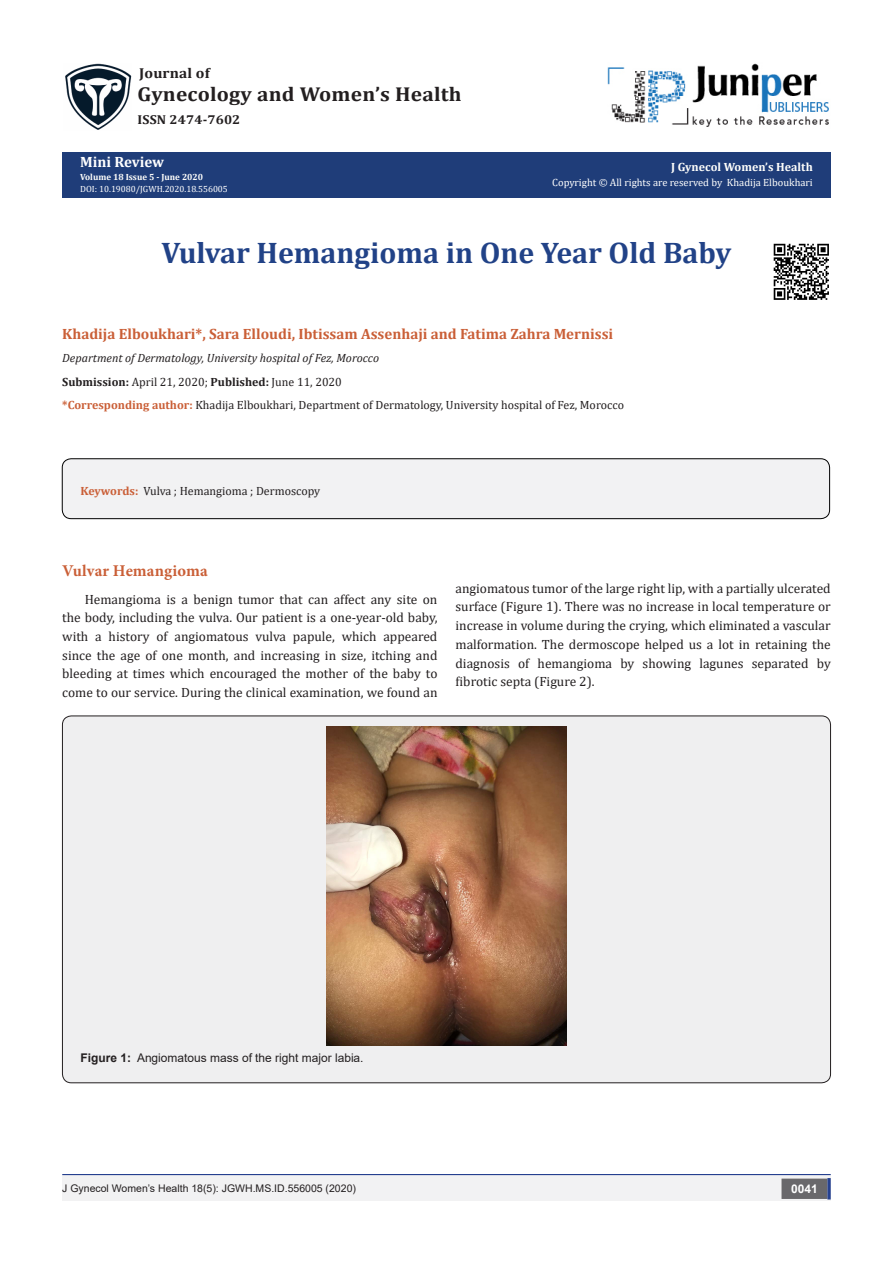
<style>
.page{position:relative;width:893px;height:1263px;background:#fff}
.page>*{position:absolute;margin:0;border:0;box-sizing:border-box;transform-origin:0 0}
.t1{font:700 29.85px "Cambria";color:#214287}
.t2{font:700 20.1px "Cambria";letter-spacing:.01em;color:#231f20;scale:1.06 1}
.t3{font:700 16.5px "Minion Pro";letter-spacing:.01em;color:#ca5f37}
.t4{font:700 15px "Cambria";color:#ca5f37}
.t5{font:700 15px "Cambria";color:#fff}
.t6{font:700 14.4px "Cambria";letter-spacing:.01em;color:#231f20;scale:1.06 1}
.t7{font:13.5px/18.8px "Cambria";color:#231f20;text-align:justify}
.t8{font:700 12.9px "Cambria";letter-spacing:.01em;color:#231f20;scale:1.06 1}
.t9{font:12px "Cambria";color:#231f20}
.t10{font:italic 12px "Cambria";color:#231f20}
.t11{font:12px "Arial";color:#231f20}
.t12{font:700 12px "Cambria";color:#fffffc}
.t13{font:700 12px "Arial";color:#fff}
.t14{font:10.5px "Arial";color:#231f20}
.t15{font:10.5px "Cambria";color:#fff}
.t16{font:9px "Cambria";color:#fff}
.t17{font:700 9px "Cambria";color:#fffffc}
.s1{color:#fffffc}
.s2{font-weight:700}
.s3{font-weight:700;color:#ca5f37}
</style>
<div class="page">
<div style="left:62px;top:153px;width:769px;height:45px;background:#1f3d79"></div>
<div style="left:62px;top:1175px;width:441px;height:26px;background:#f2f2f3"></div>
<div style="left:503px;top:1175px;width:328px;height:26px;background:#f2f2f3"></div>
<div style="left:782px;top:1179px;width:45px;height:19px;background:#69686b"></div>
<div style="left:781px;top:1178px;width:46px;height:21px;border:2px solid #69686b"></div>
<svg style="left:827px;top:1178px;width:4px;height:21px"></svg>
<img style="left:65px;top:63px;width:66px;height:67px">
<img style="left:607px;top:63px;width:222px;height:64px">
<hr style="left:62px;top:1174px;width:769px;height:1px;background:#25408f">
<img style="left:773px;top:243px;width:56px;height:57px">
<div style="left:62px;top:459px;width:768px;height:60px;background:#f2f2f3;border-radius:9px"></div>
<div style="left:62px;top:458px;width:768px;height:61px;border:1px solid #000;border-radius:9px"></div>
<div style="left:62px;top:716px;width:768px;height:367px;background:#efeff0;border-radius:9px"></div>
<img style="left:327px;top:726px;width:239px;height:320px">
<p class="t6" style="left:139px;top:63px;width:68px">Journal of</p>
<p class="t2" style="left:138px;top:80px;width:307px">Gynecology and Women’s Health</p>
<p class="t8" style="left:138px;top:110px;width:98px">ISSN 2474-7602</p>
<p class="t5" style="left:80px;top:152px;width:85px">Mini Review</p>
<p class="t17" style="left:80px;top:170px;width:125px">Volume 18 Issue 5 - June 2020</p>
<p class="t16" style="left:80px;top:184px;width:149px">DOI: 10.19080/JGWH.2020.18.556005</p>
<p class="t12" style="left:671px;top:158px;width:143px">J Gynecol Women’s Health</p>
<p class="t15" style="left:552px;top:177px;width:262px">Copyright © All rights are reserved by <span class="s1">Khadija Elboukhari</span></p>
<p class="t1" style="left:161px;top:232px;width:571px">Vulvar Hemangioma in One Year Old Baby</p>
<p class="t4" style="left:62px;top:323px;width:552px">Khadija Elboukhari*, Sara Elloudi, Ibtissam Assenhaji and Fatima Zahra Mernissi</p>
<p class="t10" style="left:62px;top:350px;width:318px">Department of Dermatology, University hospital of Fez, Morocco</p>
<p class="t9" style="left:62px;top:374px;width:281px"><span class="s2">Submission:</span> April 21, 2020; <span class="s2">Published:</span> June 11, 2020</p>
<p class="t9" style="left:62px;top:398px;width:563px"><span class="s3">*Corresponding author:</span> Khadija Elboukhari, Department of Dermatology, University hospital of Fez, Morocco</p>
<p class="t9" style="left:81px;top:484px;width:241px"><span class="s3">Keywords:</span> Vulva ; Hemangioma ; Dermoscopy</p>
<p class="t3" style="left:62px;top:559px;width:147px">Vulvar Hemangioma</p>
<p class="t7" style="left:62px;top:590px;width:377px;text-indent:22px">Hemangioma is a benign tumor that can affect any site on the body, including the vulva. Our patient is a one-year-old baby, with a history of angiomatous vulva papule, which appeared since the age of one month, and increasing in size, itching and bleeding at times which encouraged the mother of the baby to come to our service. During the clinical examination, we found an</p>
<p class="t7" style="left:455px;top:579px;width:377px">angiomatous tumor of the large right lip, with a partially ulcerated surface (Figure 1). There was no increase in local temperature or increase in volume during the crying, which eliminated a vascular malformation. The dermoscope helped us a lot in retaining the diagnosis of hemangioma by showing lagunes separated by fibrotic septa (Figure 2).</p>
<p class="t11" style="left:81px;top:1049px;width:285px"><span class="s2">Figure 1:</span> Angiomatous mass of the right major labia.</p>
<p class="t14" style="left:62px;top:1181px;width:295px">J Gynecol Women’s Health 18(5): JGWH.MS.ID.556005 (2020)</p>
<p class="t13" style="left:791px;top:1180px;width:28px">0041</p>
</div>
